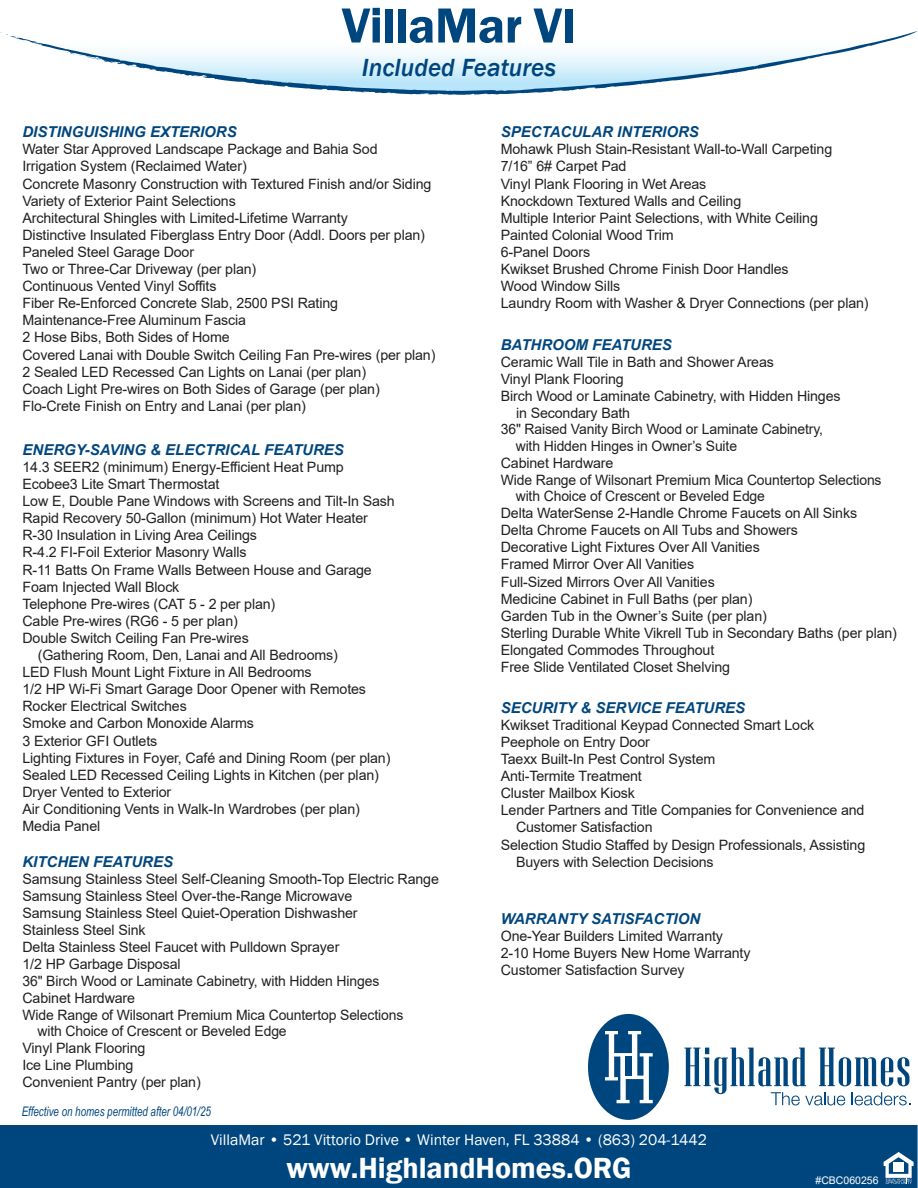
<style>
.page{position:relative;width:918px;height:1188px;background:#fff}
.page>*{position:absolute;margin:0;border:0;box-sizing:border-box;transform-origin:0 0}
.t1{font:600 51px "Franklin Gothic";letter-spacing:-.01em;color:#00467e}
.t2{font:600 30px "Franklin Gothic";color:#fff}
.t3{font:italic 500 25.5px "Franklin Gothic";color:#00467e}
.t4{font:15.75px "Franklin Gothic";color:#fff}
.t5{font:italic 700 15px "Arial";color:#00467e}
.t6{font:14.25px/17.1px "Arial";letter-spacing:-.01em;color:#231f20}
.t7{font:italic 13.2px "Arial Narrow";color:#00467e;scale:.91 1}
.t8{font:10.5px "Arial";color:#fff}
</style>
<div class="page">
<svg style="left:684px;top:1048px;width:226px;height:57px"></svg>
<div style="left:588px;top:1014px;width:81px;height:106px;background:#00467e;border-radius:50%"></div>
<svg style="left:605px;top:1031px;width:48px;height:72px"></svg>
<div style="left:626px;top:1057px;width:6px;height:19px;background:#00467e"></div>
<div style="left:0;top:1125px;width:918px;height:63px;background:#00467e"></div>
<svg style="left:884px;top:1152px;width:30px;height:32px"></svg>
<svg style="left:10px;top:31px;width:907px;height:64px"></svg>
<h1 class="t1" style="left:342px;top:-6px;width:236px">VillaMar VI</h1>
<h3 class="t3" style="left:362px;top:51px;width:196px">Included Features</h3>
<p class="t5" style="left:22px;top:122px;width:216px">DISTINGUISHING EXTERIORS</p>
<p class="t6" style="left:22px;top:141px;width:414px">Water Star Approved Landscape Package and Bahia Sod<br>Irrigation System (Reclaimed Water)<br>Concrete Masonry Construction with Textured Finish and/or Siding Variety of Exterior Paint Selections<br>Architectural Shingles with Limited-Lifetime Warranty<br>Distinctive Insulated Fiberglass Entry Door (Addl. Doors per plan)<br>Paneled Steel Garage Door<br>Two or Three-Car Driveway (per plan)<br>Continuous Vented Vinyl Soffits<br>Fiber Re-Enforced Concrete Slab, 2500 PSI Rating Maintenance-Free Aluminum Fascia<br>2 Hose Bibs, Both Sides of Home<br>Covered Lanai with Double Switch Ceiling Fan Pre-wires (per plan)<br>2 Sealed LED Recessed Can Lights on Lanai (per plan)<br>Coach Light Pre-wires on Both Sides of Garage (per plan)<br>Flo-Crete Finish on Entry and Lanai (per plan)</p>
<p class="t5" style="left:22px;top:440px;width:323px">ENERGY-SAVING &amp; ELECTRICAL FEATURES</p>
<p class="t6" style="left:22px;top:458px;width:323px">14.3 SEER2 (minimum) Energy-Efficient Heat Pump</p>
<p class="t6" style="left:23px;top:475px;width:198px">Ecobee3 Lite Smart Thermostat</p>
<p class="t6" style="left:23px;top:492px;width:374px">Low E, Double Pane Windows with Screens and Tilt-In Sash</p>
<p class="t6" style="left:23px;top:510px;width:347px">Rapid Recovery 50-Gallon (minimum) Hot Water Heater</p>
<p class="t6" style="left:23px;top:527px;width:236px">R-30 Insulation in Living Area Ceilings</p>
<p class="t6" style="left:23px;top:544px;width:226px">R-4.2 FI-Foil Exterior Masonry Walls</p>
<p class="t6" style="left:23px;top:561px;width:351px">R-11 Batts On Frame Walls Between House and Garage</p>
<p class="t6" style="left:23px;top:578px;width:158px">Foam Injected Wall Block</p>
<p class="t6" style="left:23px;top:595px;width:254px">Telephone Pre-wires (CAT 5 - 2 per plan)</p>
<p class="t6" style="left:23px;top:612px;width:217px">Cable Pre-wires (RG6 - 5 per plan)</p>
<p class="t6" style="left:23px;top:629px;width:228px">Double Switch Ceiling Fan Pre-wires</p>
<p class="t6" style="left:38px;top:646px;width:302px">(Gathering Room, Den, Lanai and All Bedrooms)</p>
<p class="t6" style="left:23px;top:663px;width:291px">LED Flush Mount Light Fixture in All Bedrooms</p>
<p class="t6" style="left:23px;top:681px;width:345px">1/2 HP Wi-Fi Smart Garage Door Opener with Remotes</p>
<p class="t6" style="left:23px;top:698px;width:166px">Rocker Electrical Switches</p>
<p class="t6" style="left:23px;top:715px;width:233px">Smoke and Carbon Monoxide Alarms</p>
<p class="t6" style="left:23px;top:732px;width:136px">3 Exterior GFI Outlets</p>
<p class="t6" style="left:23px;top:749px;width:369px">Lighting Fixtures in Foyer, Café and Dining Room (per plan)</p>
<p class="t6" style="left:23px;top:766px;width:358px">Sealed LED Recessed Ceiling Lights in Kitchen (per plan)</p>
<p class="t6" style="left:23px;top:783px;width:150px">Dryer Vented to Exterior</p>
<p class="t6" style="left:23px;top:800px;width:339px">Air Conditioning Vents in Walk-In Wardrobes (per plan)</p>
<p class="t6" style="left:23px;top:817px;width:79px">Media Panel</p>
<p class="t5" style="left:22px;top:852px;width:152px">KITCHEN FEATURES</p>
<p class="t6" style="left:22px;top:870px;width:418px">Samsung Stainless Steel Self-Cleaning Smooth-Top Electric Range</p>
<p class="t6" style="left:22px;top:887px;width:331px">Samsung Stainless Steel Over-the-Range Microwave</p>
<p class="t6" style="left:22px;top:905px;width:337px">Samsung Stainless Steel Quiet-Operation Dishwasher</p>
<p class="t6" style="left:22px;top:922px;width:125px">Stainless Steel Sink</p>
<p class="t6" style="left:22px;top:939px;width:318px">Delta Stainless Steel Faucet with Pulldown Sprayer</p>
<p class="t6" style="left:22px;top:956px;width:160px">1/2 HP Garbage Disposal</p>
<p class="t6" style="left:22px;top:972px;width:358px">36" Birch Wood or Laminate Cabinetry, with Hidden Hinges</p>
<p class="t6" style="left:22px;top:989px;width:114px">Cabinet Hardware</p>
<p class="t6" style="left:22px;top:1006px;width:382px">Wide Range of Wilsonart Premium Mica Countertop Selections</p>
<p class="t6" style="left:37px;top:1022px;width:251px">with Choice of Crescent or Beveled Edge</p>
<p class="t6" style="left:22px;top:1040px;width:124px">Vinyl Plank Flooring</p>
<p class="t6" style="left:22px;top:1057px;width:112px">Ice Line Plumbing</p>
<p class="t6" style="left:22px;top:1074px;width:180px">Convenient Pantry (per plan)</p>
<p class="t7" style="left:22px;top:1102px;width:209px">Effective on homes permitted after 04/01/25</p>
<p class="t5" style="left:501px;top:122px;width:200px">SPECTACULAR INTERIORS</p>
<p class="t6" style="left:501px;top:141px;width:369px">Mohawk Plush Stain-Resistant Wall-to-Wall Carpeting<br>7/16” 6# Carpet Pad<br>Vinyl Plank Flooring in Wet Areas<br>Knockdown Textured Walls and Ceiling<br>Multiple Interior Paint Selections, with White Ceiling Painted Colonial Wood Trim<br>6-Panel Doors<br>Kwikset Brushed Chrome Finish Door Handles<br>Wood Window Sills<br>Laundry Room with Washer &amp; Dryer Connections (per plan)</p>
<p class="t5" style="left:501px;top:334px;width:173px">BATHROOM FEATURES</p>
<p class="t6" style="left:501px;top:353px;width:275px">Ceramic Wall Tile in Bath and Shower Areas</p>
<p class="t6" style="left:501px;top:370px;width:124px">Vinyl Plank Flooring</p>
<p class="t6" style="left:501px;top:387px;width:341px">Birch Wood or Laminate Cabinetry, with Hidden Hinges</p>
<p class="t6" style="left:516px;top:404px;width:116px">in Secondary Bath</p>
<p class="t6" style="left:501px;top:421px;width:324px">36" Raised Vanity Birch Wood or Laminate Cabinetry,</p>
<p class="t6" style="left:516px;top:437px;width:223px">with Hidden Hinges in Owner’s Suite</p>
<p class="t6" style="left:501px;top:454px;width:114px">Cabinet Hardware</p>
<p class="t6" style="left:501px;top:471px;width:382px">Wide Range of Wilsonart Premium Mica Countertop Selections</p>
<p class="t6" style="left:516px;top:487px;width:251px">with Choice of Crescent or Beveled Edge</p>
<p class="t6" style="left:501px;top:505px;width:358px">Delta WaterSense 2-Handle Chrome Faucets on All Sinks</p>
<p class="t6" style="left:501px;top:522px;width:299px">Delta Chrome Faucets on All Tubs and Showers</p>
<p class="t6" style="left:501px;top:539px;width:261px">Decorative Light Fixtures Over All Vanities</p>
<p class="t6" style="left:501px;top:556px;width:195px">Framed Mirror Over All Vanities</p>
<p class="t6" style="left:501px;top:573px;width:216px">Full-Sized Mirrors Over All Vanities</p>
<p class="t6" style="left:501px;top:590px;width:253px">Medicine Cabinet in Full Baths (per plan)</p>
<p class="t6" style="left:501px;top:607px;width:268px">Garden Tub in the Owner’s Suite (per plan)</p>
<p class="t6" style="left:501px;top:624px;width:398px">Sterling Durable White Vikrell Tub in Secondary Baths (per plan)</p>
<p class="t6" style="left:501px;top:641px;width:215px">Elongated Commodes Throughout</p>
<p class="t6" style="left:501px;top:658px;width:231px">Free Slide Ventilated Closet Shelving</p>
<p class="t5" style="left:501px;top:698px;width:246px">SECURITY &amp; SERVICE FEATURES</p>
<p class="t6" style="left:501px;top:716px;width:315px">Kwikset Traditional Keypad Connected Smart Lock</p>
<p class="t6" style="left:501px;top:733px;width:151px">Peephole on Entry Door</p>
<p class="t6" style="left:501px;top:750px;width:216px">Taexx Built-In Pest Control System</p>
<p class="t6" style="left:501px;top:768px;width:143px">Anti-Termite Treatment</p>
<p class="t6" style="left:501px;top:785px;width:136px">Cluster Mailbox Kiosk</p>
<p class="t6" style="left:501px;top:802px;width:365px">Lender Partners and Title Companies for Convenience and</p>
<p class="t6" style="left:516px;top:819px;width:138px">Customer Satisfaction</p>
<p class="t6" style="left:501px;top:836px;width:366px">Selection Studio Staffed by Design Professionals, Assisting</p>
<p class="t6" style="left:516px;top:853px;width:199px">Buyers with Selection Decisions</p>
<p class="t5" style="left:501px;top:909px;width:201px">WARRANTY SATISFACTION</p>
<p class="t6" style="left:501px;top:927px;width:251px">One-Year Builders Limited Warranty<br>2-10 Home Buyers New Home Warranty<br>Customer Satisfaction Survey</p>
<p class="t4" style="left:211px;top:1130px;width:498px">VillaMar • 521 Vittorio Drive • Winter Haven, FL 33884 • (863) 204-1442</p>
<h2 class="t2" style="left:286px;top:1149px;width:347px">www.HighlandHomes.ORG</h2>
<p class="t8" style="left:816px;top:1173px;width:65px">#CBC060256</p>
</div>
